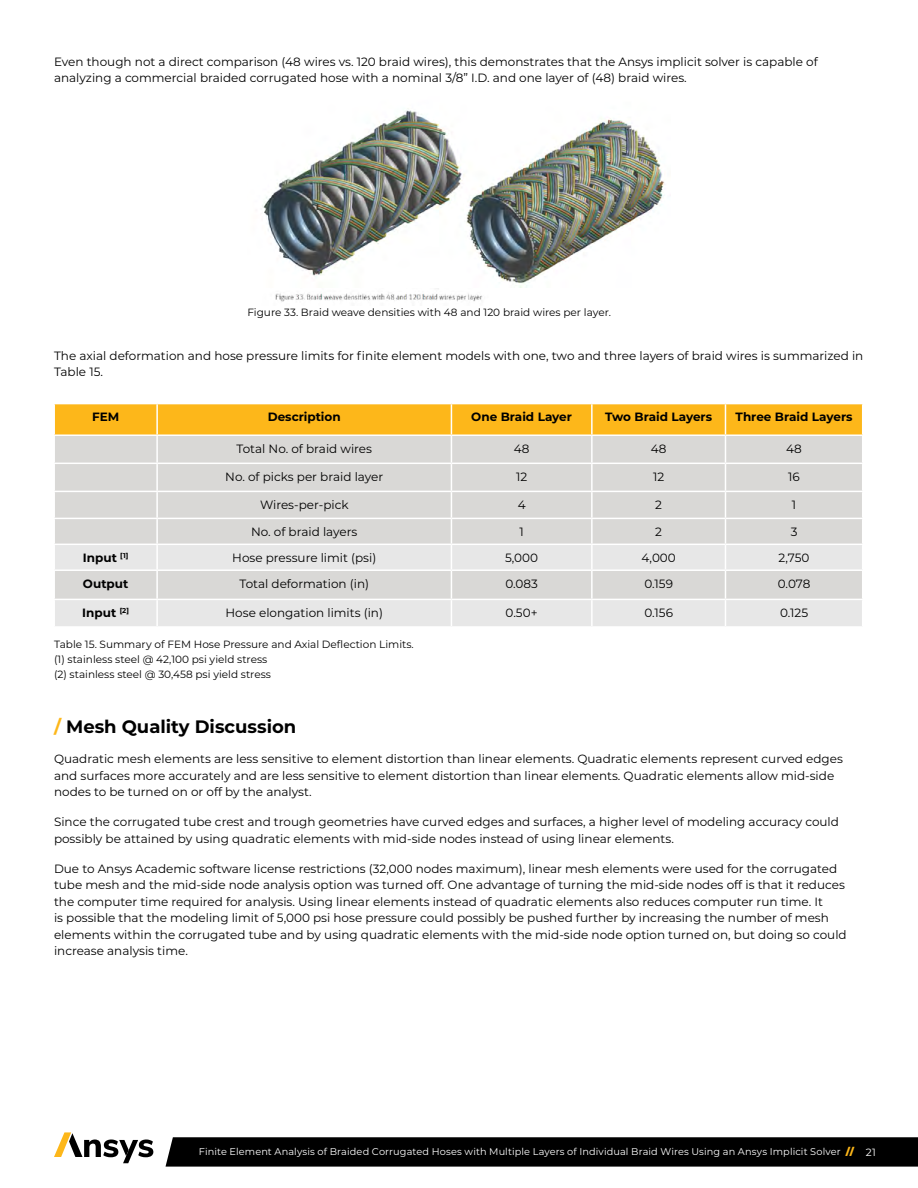
<style>
.page{position:relative;width:918px;height:1188px;background:#fff}
.page>*{position:absolute;margin:0;border:0;box-sizing:border-box;transform-origin:0 0}
.t1{font:700 18px "Montserrat";color:#000}
.t2{font:12px/16.5px "Montserrat";color:#000}
.t3{font:700 12px "Montserrat";color:#000}
.t4{font:10.5px/15px "Montserrat";color:#000}
.t5{font:9.75px "Montserrat";letter-spacing:.01em;color:#fff}
.s1{color:#fdb71a}
.s2{font-weight:900;color:#fdb71a}
.s3{font-size:10.5px}
</style>
<div class="page">
<svg style="left:166px;top:1137px;width:752px;height:30px;background:#060606"></svg>
<svg style="left:54px;top:1132px;width:99px;height:31px"></svg>
<img style="left:262px;top:110px;width:403px;height:192px">
<svg style="left:54px;top:404px;width:809px;height:222px;background:#e2d8c2"></svg>
<hr style="left:157px;top:544px;width:294px;height:1px;background:#fff">
<hr style="left:451px;top:544px;width:141px;height:1px;background:#fff">
<hr style="left:592px;top:544px;width:133px;height:1px;background:#fff">
<hr style="left:725px;top:544px;width:138px;height:1px;background:#fff">
<hr style="left:157px;top:569px;width:294px;height:2px;background:#fff">
<hr style="left:451px;top:569px;width:141px;height:2px;background:#fff">
<hr style="left:592px;top:569px;width:133px;height:2px;background:#fff">
<hr style="left:725px;top:569px;width:138px;height:2px;background:#fff">
<p class="t2" style="left:54px;top:53px;width:765px">Even though not a direct comparison (48 wires vs. 120 braid wires), this demonstrates that the Ansys implicit solver is capable of analyzing a commercial braided corrugated hose with a nominal 3/8” I.D. and one layer of (48) braid wires.</p>
<p class="t4" style="left:247px;top:304px;width:365px">Figure 33. Braid weave densities with 48 and 120 braid wires per layer.</p>
<p class="t2" style="left:54px;top:347px;width:811px">The axial deformation and hose pressure limits for finite element models with one, two and three layers of braid wires is summarized in<br>Table 15.</p>
<p class="t3" style="left:92px;top:408px;width:29px">FEM</p>
<p class="t3" style="left:268px;top:408px;width:74px">Description</p>
<p class="t3" style="left:471px;top:408px;width:102px">One Braid Layer</p>
<p class="t3" style="left:605px;top:408px;width:109px">Two Braid Layers</p>
<p class="t3" style="left:736px;top:408px;width:118px">Three Braid Layers</p>
<p class="t2" style="left:237px;top:440px;width:137px">Total No. of braid wires</p>
<p class="t2" style="left:514px;top:440px;width:17px">48</p>
<p class="t2" style="left:651px;top:440px;width:17px">48</p>
<p class="t2" style="left:786px;top:440px;width:17px">48</p>
<p class="t2" style="left:225px;top:468px;width:159px">No. of picks per braid layer</p>
<p class="t2" style="left:516px;top:468px;width:13px">12</p>
<p class="t2" style="left:653px;top:468px;width:13px">12</p>
<p class="t2" style="left:788px;top:468px;width:13px">16</p>
<p class="t2" style="left:260px;top:496px;width:90px">Wires-per-pick</p>
<p class="t2" style="left:518px;top:496px;width:9px">4</p>
<p class="t2" style="left:655px;top:496px;width:8px">2</p>
<p class="t2" style="left:792px;top:496px;width:6px">1</p>
<p class="t2" style="left:251px;top:523px;width:108px">No. of braid layers</p>
<p class="t2" style="left:519px;top:523px;width:6px">1</p>
<p class="t2" style="left:655px;top:523px;width:8px">2</p>
<p class="t2" style="left:791px;top:523px;width:8px">3</p>
<p class="t3" style="left:83px;top:549px;width:47px">Input <sup>[1]</sup></p>
<p class="t2" style="left:232px;top:549px;width:145px">Hose pressure limit (psi)</p>
<p class="t2" style="left:505px;top:549px;width:35px">5,000</p>
<p class="t2" style="left:641px;top:549px;width:36px">4,000</p>
<p class="t2" style="left:779px;top:549px;width:32px">2,750</p>
<p class="t3" style="left:83px;top:575px;width:47px">Output</p>
<p class="t2" style="left:239px;top:575px;width:131px">Total deformation (in)</p>
<p class="t2" style="left:505px;top:575px;width:34px">0.083</p>
<p class="t2" style="left:644px;top:575px;width:30px">0.159</p>
<p class="t2" style="left:778px;top:575px;width:34px">0.078</p>
<p class="t3" style="left:82px;top:604px;width:48px">Input <sup>[2]</sup></p>
<p class="t2" style="left:226px;top:604px;width:159px">Hose elongation limits (in)</p>
<p class="t2" style="left:506px;top:604px;width:34px">0.50+</p>
<p class="t2" style="left:644px;top:604px;width:30px">0.156</p>
<p class="t2" style="left:780px;top:604px;width:30px">0.125</p>
<p class="t4" style="left:54px;top:637px;width:361px">Table 15. Summary of FEM Hose Pressure and Axial Deflection Limits. (1) stainless steel @ 42,100 psi yield stress<br>(2) stainless steel @ 30,458 psi yield stress</p>
<h1 class="t1" style="left:54px;top:714px;width:244px"><span class="s1">/</span> Mesh Quality Discussion</h1>
<p class="t2" style="left:54px;top:750px;width:790px">Quadratic mesh elements are less sensitive to element distortion than linear elements. Quadratic elements represent curved edges and surfaces more accurately and are less sensitive to element distortion than linear elements. Quadratic elements allow mid-side nodes to be turned on or off by the analyst.</p>
<p class="t2" style="left:54px;top:813px;width:786px">Since the corrugated tube crest and trough geometries have curved edges and surfaces, a higher level of modeling accuracy could possibly be attained by using quadratic elements with mid-side nodes instead of using linear elements.</p>
<p class="t2" style="left:54px;top:860px;width:794px">Due to Ansys Academic software license restrictions (32,000 nodes maximum), linear mesh elements were used for the corrugated tube mesh and the mid-side node analysis option was turned off. One advantage of turning the mid-side nodes off is that it reduces the computer time required for analysis. Using linear elements instead of quadratic elements also reduces computer run time. It<br>is possible that the modeling limit of 5,000 psi hose pressure could possibly be pushed further by increasing the number of mesh elements within the corrugated tube and by using quadratic elements with the mid-side node option turned on, but doing so could increase analysis time.</p>
<p class="t5" style="left:199px;top:1145px;width:679px">Finite Element Analysis of Braided Corrugated Hoses with Multiple Layers of Individual Braid Wires Using an Ansys Implicit Solver <span class="s2">//</span> <span class="s3">21</span></p>
</div>
